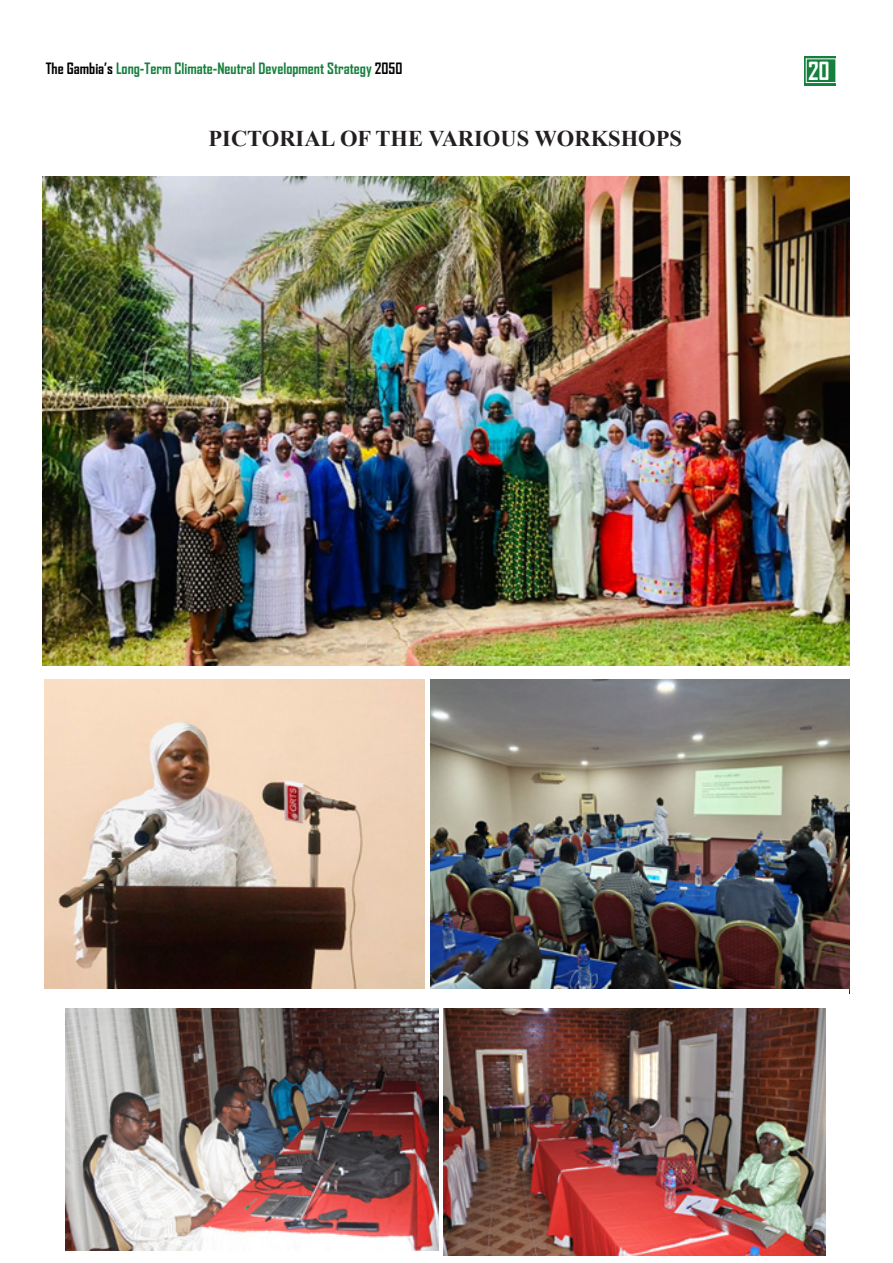
<style>
.page{position:relative;width:893px;height:1263px;background:#fff}
.page>*{position:absolute;margin:0;border:0;box-sizing:border-box;transform-origin:0 0}
.t1{font:700 24px "Agency FB";color:#fff}
.t2{font:700 22.5px "Times New Roman";color:#231f20}
.t3{font:700 15px "Agency FB";color:#17803f}
.s1{color:#000001}
</style>
<div class="page">
<div style="left:804px;top:56px;width:31px;height:29px;background:#15803e"></div>
<div style="left:806px;top:58px;width:30px;height:25px;border:1px solid #fff"></div>
<img style="left:43px;top:176px;width:806px;height:489px">
<img style="left:45px;top:679px;width:380px;height:310px">
<img style="left:431px;top:679px;width:418px;height:310px">
<img style="left:65px;top:1008px;width:374px;height:243px">
<img style="left:444px;top:1008px;width:381px;height:247px">
<p class="t3" style="left:46px;top:59px;width:358px"><span class="s1">The Gambia’s</span> Long-Term Climate-Neutral Development Strategy <span class="s1">2050</span></p>
<h1 class="t1" style="left:808px;top:56px;width:23px">20</h1>
<p class="t2" style="left:208px;top:122px;width:475px">PICTORIAL OF THE VARIOUS WORKSHOPS</p>
</div>
